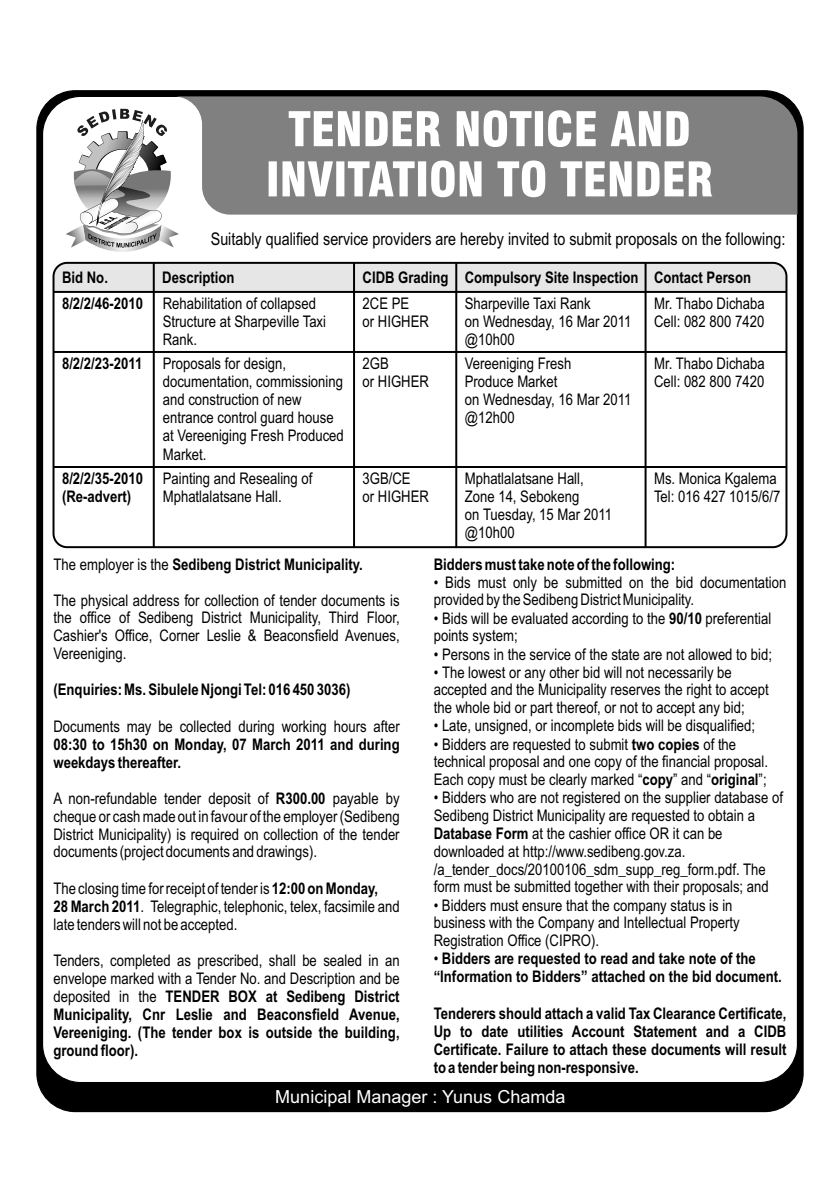
<style>
.page{position:relative;width:840px;height:1191px;background:#fff}
.page>*{position:absolute;margin:0;border:0;box-sizing:border-box;transform-origin:0 0}
.t1{font:18px "Arial";color:#fff}
.t2{font:17.4px "Arial Narrow";color:#000}
.t3{font:16px/18.2px "Arial Narrow";color:#000}
.t4{font:700 16px/18px "Arial Narrow";color:#000}
.s1{font-weight:400}
.s2{font-weight:700}
</style>
<div class="page">
<div style="left:36px;top:90px;width:767px;height:1022px;background:#000;border:1px solid #000;border-radius:38px"></div>
<div style="left:42px;top:96px;width:755px;height:987px;background:#fff;border:1px solid #000;border-radius:38px"></div>
<svg style="left:174px;top:96px;width:623px;height:119px;background:#878787"></svg>
<svg style="left:66px;top:109px;width:113px;height:143px"></svg>
<svg style="left:268px;top:160px;width:444px;height:37px"></svg>
<svg style="left:288px;top:110px;width:400px;height:37px"></svg>
<div style="left:55px;top:263px;width:731px;height:28px;background:#e6e6e6"></div>
<hr style="left:53px;top:291px;width:733px;height:2px;background:#000">
<hr style="left:53px;top:351px;width:733px;height:2px;background:#000">
<hr style="left:53px;top:466px;width:733px;height:2px;background:#000">
<hr style="left:153px;top:263px;width:2px;height:284px;background:#000">
<hr style="left:644px;top:263px;width:2px;height:284px;background:#000">
<hr style="left:353px;top:263px;width:2px;height:284px;background:#000">
<hr style="left:455px;top:263px;width:2px;height:284px;background:#000">
<div style="left:52px;top:262px;width:735px;height:286px;border:2px solid #000;border-radius:14px"></div>
<p class="t2" style="left:211px;top:232px;width:575px">Suitably qualified service providers are hereby invited to submit proposals on the following:</p>
<p class="t4" style="left:62px;top:269px;width:47px">Bid No.</p>
<p class="t4" style="left:162px;top:269px;width:74px">Description</p>
<p class="t4" style="left:362px;top:269px;width:390px">CIDB Grading Compulsory Site Inspection Contact Person</p>
<p class="t4" style="left:62px;top:296px;width:82px">8/2/2/46-2010</p>
<p class="t3" style="left:163px;top:296px;width:165px">Rehabilitation of collapsed<br>Structure at Sharpeville Taxi<br>Rank.</p>
<p class="t3" style="left:163px;top:356px;width:182px">Proposals for design, documentation, commissioning and construction of new entrance control guard house at Vereeniging Fresh Produced<br>Market.</p>
<p class="t3" style="left:163px;top:471px;width:151px">Painting and Resealing of<br>Mphatlalatsane Hall.</p>
<p class="t3" style="left:362px;top:296px;width:68px">2CE PE<br>or HIGHER</p>
<p class="t3" style="left:464px;top:296px;width:168px">Sharpeville Taxi Rank<br>on Wednesday, 16 Mar 2011 @10h00</p>
<p class="t3" style="left:653px;top:296px;width:112px">Mr. Thabo Dichaba<br>Cell: 082 800 7420</p>
<p class="t4" style="left:62px;top:356px;width:82px">8/2/2/23-2011</p>
<p class="t3" style="left:362px;top:356px;width:68px">2GB<br>or HIGHER</p>
<p class="t3" style="left:464px;top:356px;width:168px">Vereeniging Fresh<br>Produce Market<br>on Wednesday, 16 Mar 2011 @12h00</p>
<p class="t3" style="left:653px;top:356px;width:112px">Mr. Thabo Dichaba<br>Cell: 082 800 7420</p>
<p class="t4" style="left:62px;top:471px;width:82px">8/2/2/35-2010 (Re-advert)</p>
<p class="t3" style="left:362px;top:471px;width:68px">3GB/CE<br>or HIGHER</p>
<p class="t3" style="left:464px;top:471px;width:149px">Mphatlalatsane Hall,<br>Zone 14, Sebokeng<br>on Tuesday, 15 Mar 2011 @10h00</p>
<p class="t3" style="left:653px;top:471px;width:128px">Ms. Monica Kgalema<br>Tel: 016 427 1015/6/7</p>
<p class="t4" style="left:53px;top:556px;width:310px"><span class="s1">The employer is the</span> Sedibeng District Municipality.</p>
<p class="t4" style="left:433px;top:556px;width:243px">Bidders must take note of the following:</p>
<p class="t3" style="left:433px;top:574px;width:354px">• Bids must only be submitted on the bid documentation</p>
<p class="t3" style="left:53px;top:592px;width:347px">The physical address for collection of tender documents is</p>
<p class="t3" style="left:433px;top:592px;width:262px">provided by the Sedibeng District Municipality.</p>
<p class="t3" style="left:53px;top:610px;width:347px">the office of Sedibeng District Municipality, Third Floor,</p>
<p class="t3" style="left:433px;top:610px;width:339px">• Bids will be evaluated according to the <span class="s2">90/10</span> preferential</p>
<p class="t3" style="left:53px;top:628px;width:347px">Cashier's Office, Corner Leslie &amp; Beaconsfield Avenues,</p>
<p class="t3" style="left:433px;top:628px;width:85px">points system;</p>
<p class="t3" style="left:53px;top:645px;width:74px">Vereeniging.</p>
<p class="t3" style="left:433px;top:646px;width:339px">• Persons in the service of the state are not allowed to bid;</p>
<p class="t3" style="left:433px;top:664px;width:299px">• The lowest or any other bid will not necessarily be</p>
<p class="t4" style="left:53px;top:682px;width:298px">(Enquiries: Ms. Sibulele Njongi Tel: 016 450 3036)</p>
<p class="t3" style="left:433px;top:682px;width:336px">accepted and the Municipality reserves the right to accept the whole bid or part thereof, or not to accept any bid;</p>
<p class="t3" style="left:53px;top:718px;width:347px">Documents may be collected during working hours after</p>
<p class="t3" style="left:433px;top:718px;width:323px">• Late, unsigned, or incomplete bids will be disqualified;</p>
<p class="t4" style="left:53px;top:736px;width:347px">08:30 to 15h30 on Monday, 07 March 2011 and during</p>
<p class="t3" style="left:433px;top:736px;width:304px">• Bidders are requested to submit <span class="s2">two copies</span> of the</p>
<p class="t4" style="left:53px;top:754px;width:129px">weekdays thereafter.</p>
<p class="t3" style="left:433px;top:754px;width:336px">technical proposal and one copy of the financial proposal.<br>Each copy must be clearly marked “<span class="s2">copy</span>” and “<span class="s2">original</span>”;</p>
<p class="t3" style="left:53px;top:791px;width:347px">A non-refundable tender deposit of <span class="s2">R300.00</span> payable by</p>
<p class="t3" style="left:433px;top:790px;width:350px">• Bidders who are not registered on the supplier database of</p>
<p class="t3" style="left:53px;top:808px;width:347px">cheque or cash made out in favour of the employer (Sedibeng</p>
<p class="t3" style="left:433px;top:808px;width:322px">Sedibeng District Municipality are requested to obtain a</p>
<p class="t3" style="left:53px;top:826px;width:347px">District Municipality) is required on collection of the tender</p>
<p class="t3" style="left:433px;top:826px;width:290px"><span class="s2">Database Form</span> at the cashier office OR it can be</p>
<p class="t3" style="left:53px;top:844px;width:265px">documents (project documents and drawings).</p>
<p class="t3" style="left:433px;top:844px;width:333px">downloaded at http://www.sedibeng.gov.za. /a_tender_docs/20100106_sdm_supp_reg_form.pdf. The</p>
<p class="t3" style="left:53px;top:880px;width:326px">The closing time for receipt of tender is <span class="s2">12:00 on Monday,</span></p>
<p class="t3" style="left:433px;top:879px;width:336px">form must be submitted together with their proposals; and</p>
<p class="t3" style="left:53px;top:899px;width:347px"><span class="s2">28 March 2011</span>. Telegraphic, telephonic, telex, facsimile and</p>
<p class="t3" style="left:433px;top:897px;width:300px">• Bidders must ensure that the company status is in</p>
<p class="t3" style="left:53px;top:916px;width:185px">late tenders will not be accepted.</p>
<p class="t3" style="left:433px;top:915px;width:307px">business with the Company and Intellectual Property<br>Registration Office (CIPRO).</p>
<p class="t3" style="left:53px;top:953px;width:347px">Tenders, completed as prescribed, shall be sealed in an</p>
<p class="t4" style="left:433px;top:951px;width:323px"><span class="s1">•</span> Bidders are requested to read and take note of the</p>
<p class="t3" style="left:53px;top:970px;width:347px">envelope marked with a Tender No. and Description and be</p>
<p class="t4" style="left:433px;top:969px;width:349px">“Information to Bidders” attached on the bid document.</p>
<p class="t4" style="left:53px;top:988px;width:347px"><span class="s1">deposited in the</span> TENDER BOX at Sedibeng District<br>Municipality, Cnr Leslie and Beaconsfield Avenue,</p>
<p class="t4" style="left:433px;top:1005px;width:354px">Tenderers should attach a valid Tax Clearance Certificate,</p>
<p class="t4" style="left:53px;top:1024px;width:347px">Vereeniging. (The tender box is outside the building,</p>
<p class="t4" style="left:433px;top:1023px;width:354px">Up to date utilities Account Statement and a CIDB</p>
<p class="t4" style="left:53px;top:1042px;width:86px">ground floor).</p>
<p class="t4" style="left:433px;top:1041px;width:354px">Certificate. Failure to attach these documents will result to a tender being non-responsive.</p>
<p class="t1" style="left:275px;top:1090px;width:291px">Municipal Manager : Yunus Chamda</p>
</div>
